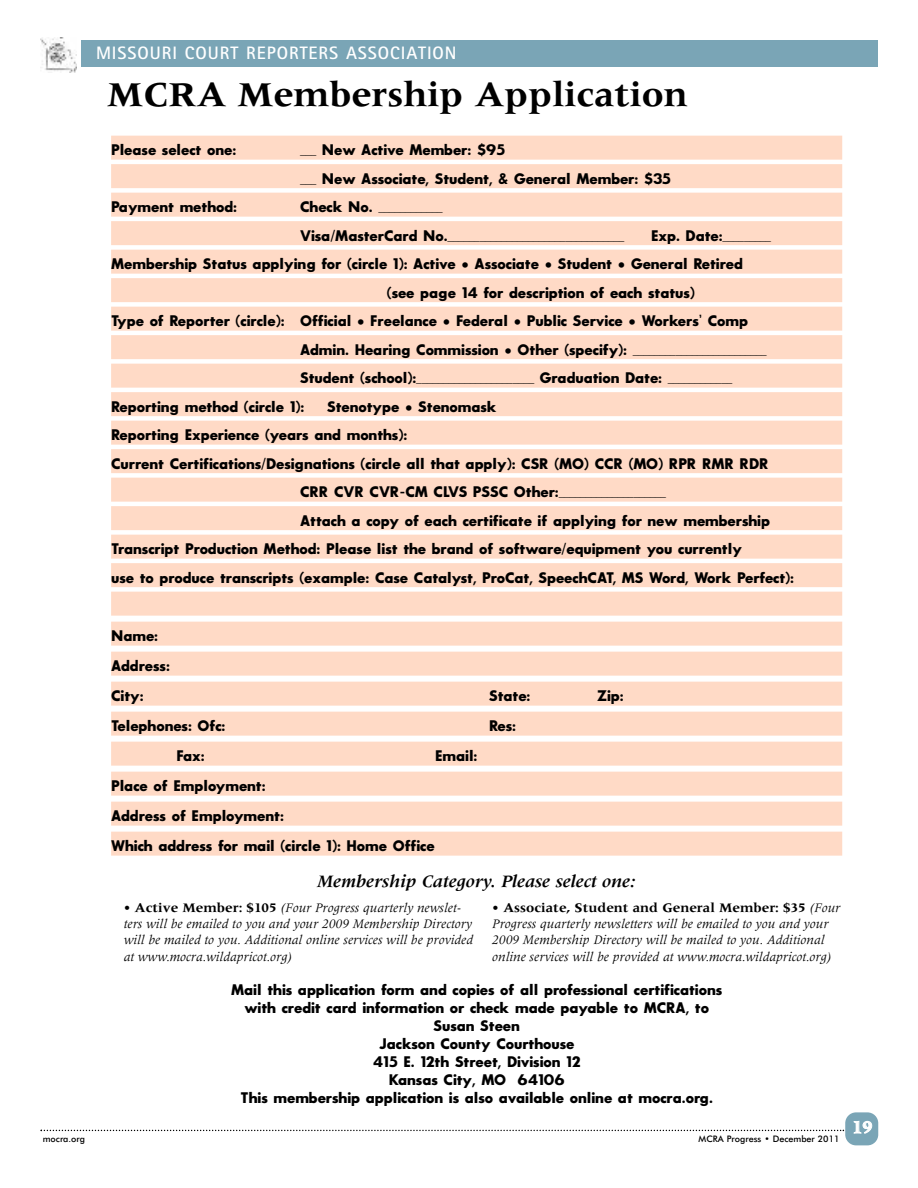
<style>
.page{position:relative;width:918px;height:1188px;background:#fff}
.page>*{position:absolute;margin:0;border:0;box-sizing:border-box;transform-origin:0 0}
.t1{font:700 36px "Meridien";color:#000}
.t2{font:italic 700 18px "Meridien";color:#000}
.t3{font:700 18px "Rotis Sans Serif";letter-spacing:.055em;color:#fff}
.t4{font:700 18px "Meridien";color:#fff}
.t5{font:700 15px/18px "Sans Serif";color:#000}
.t6{font:italic 13.5px/16.2px "Meridien";color:#000}
.t7{font:500 9px "Futura";color:#000}
.s1{font-style:normal}
.s2{font-weight:700;font-style:normal}
</style>
<div class="page">
<div style="left:845px;top:1112px;width:33px;height:33px;background:#7aa5b6;border-radius:11px"></div>
<svg style="left:40px;top:1130px;width:804px;height:1px"></svg>
<img style="left:40px;top:38px;width:37px;height:35px">
<div style="left:81px;top:40px;width:797px;height:28px;background:#7aa5b6"></div>
<div style="left:111px;top:136px;width:731px;height:24px;background:#ffdac6"></div>
<div style="left:111px;top:164px;width:731px;height:24px;background:#ffdac6"></div>
<div style="left:111px;top:193px;width:731px;height:24px;background:#ffdac6"></div>
<div style="left:111px;top:221px;width:731px;height:24px;background:#ffdac6"></div>
<div style="left:111px;top:250px;width:731px;height:24px;background:#ffdac6"></div>
<div style="left:111px;top:278px;width:731px;height:24px;background:#ffdac6"></div>
<div style="left:111px;top:307px;width:731px;height:24px;background:#ffdac6"></div>
<div style="left:111px;top:335px;width:731px;height:24px;background:#ffdac6"></div>
<div style="left:111px;top:364px;width:731px;height:24px;background:#ffdac6"></div>
<div style="left:111px;top:392px;width:731px;height:24px;background:#ffdac6"></div>
<div style="left:111px;top:421px;width:731px;height:24px;background:#ffdac6"></div>
<div style="left:111px;top:449px;width:731px;height:24px;background:#ffdac6"></div>
<div style="left:111px;top:478px;width:731px;height:24px;background:#ffdac6"></div>
<div style="left:111px;top:506px;width:731px;height:24px;background:#ffdac6"></div>
<div style="left:111px;top:535px;width:731px;height:24px;background:#ffdac6"></div>
<div style="left:111px;top:563px;width:731px;height:24px;background:#ffdac6"></div>
<div style="left:111px;top:592px;width:731px;height:24px;background:#ffdac6"></div>
<div style="left:111px;top:622px;width:731px;height:24px;background:#ffdac6"></div>
<div style="left:111px;top:652px;width:731px;height:24px;background:#ffdac6"></div>
<div style="left:111px;top:682px;width:731px;height:24px;background:#ffdac6"></div>
<div style="left:111px;top:712px;width:731px;height:24px;background:#ffdac6"></div>
<div style="left:111px;top:742px;width:731px;height:24px;background:#ffdac6"></div>
<div style="left:111px;top:772px;width:731px;height:24px;background:#ffdac6"></div>
<div style="left:111px;top:802px;width:731px;height:24px;background:#ffdac6"></div>
<div style="left:111px;top:832px;width:731px;height:24px;background:#ffdac6"></div>
<p class="t3" style="left:96px;top:47px;width:362px">MISSOURI COURT REPORTERS ASSOCIATION</p>
<h1 class="t1" style="left:107px;top:80px;width:582px">MCRA Membership Application</h1>
<p class="t5" style="left:111px;top:141px;width:127px">Please select one:</p>
<p class="t5" style="left:300px;top:136px;width:372px;line-height:28.5px">___ New Active Member: $95<br>___ New Associate, Student, &amp; General Member: $35</p>
<p class="t5" style="left:111px;top:198px;width:127px">Payment method:</p>
<p class="t5" style="left:300px;top:193px;width:326px;line-height:28.5px">Check No. ____________<br>Visa/MasterCard No._________________________________</p>
<p class="t5" style="left:651px;top:227px;width:121px">Exp. Date:_________</p>
<p class="t5" style="left:111px;top:255px;width:633px">Membership Status applying for (circle 1): Active • Associate • Student • General Retired</p>
<p class="t5" style="left:387px;top:284px;width:310px">(see page 14 for description of each status)</p>
<p class="t5" style="left:111px;top:312px;width:639px">Type of Reporter (circle): Official • Freelance • Federal • Public Service • Workers’ Comp</p>
<p class="t5" style="left:300px;top:341px;width:468px">Admin. Hearing Commission • Other (specify): _________________________</p>
<p class="t5" style="left:300px;top:369px;width:433px">Student (school):______________________ Graduation Date: ____________</p>
<p class="t5" style="left:111px;top:398px;width:195px">Reporting method (circle 1):</p>
<p class="t5" style="left:327px;top:398px;width:171px">Stenotype • Stenomask</p>
<p class="t5" style="left:111px;top:426px;width:298px">Reporting Experience (years and months):</p>
<p class="t5" style="left:111px;top:455px;width:659px">Current Certifications/Designations (circle all that apply): CSR (MO) CCR (MO) RPR RMR RDR</p>
<p class="t5" style="left:300px;top:483px;width:367px">CRR CVR CVR-CM CLVS PSSC Other:____________________</p>
<p class="t5" style="left:300px;top:512px;width:471px">Attach a copy of each certificate if applying for new membership</p>
<p class="t5" style="left:111px;top:540px;width:632px">Transcript Production Method: Please list the brand of software/equipment you currently</p>
<p class="t5" style="left:111px;top:569px;width:685px">use to produce transcripts (example: Case Catalyst, ProCat, SpeechCAT, MS Word, Work Perfect):</p>
<p class="t5" style="left:111px;top:621px;width:60px;line-height:30px">Name:<br>Address:<br>City:</p>
<p class="t5" style="left:489px;top:687px;width:43px">State:</p>
<p class="t5" style="left:597px;top:687px;width:28px">Zip:</p>
<p class="t5" style="left:111px;top:717px;width:116px">Telephones: Ofc:</p>
<p class="t5" style="left:489px;top:717px;width:28px">Res:</p>
<p class="t5" style="left:177px;top:747px;width:30px">Fax:</p>
<p class="t5" style="left:435px;top:747px;width:44px">Email:</p>
<p class="t5" style="left:111px;top:771px;width:325px;line-height:30px">Place of Employment:<br>Address of Employment:<br>Which address for mail (circle 1): Home Office</p>
<p class="t2" style="left:317px;top:874px;width:319px">Membership Category. Please select one:</p>
<p class="t6" style="left:124px;top:901px;width:351px"><span class="s1">•</span> <span class="s2">Active Member: $105</span> (Four Progress quarterly newslet&shy;ters will be emailed to you and your 2009 Membership Directory will be mailed to you. Additional online services will be provided at www.mocra.wildapricot.org)</p>
<p class="t6" style="left:492px;top:901px;width:350px"><span class="s1">•</span> <span class="s2">Associate, Student and General Member: $35</span> (Four Progress quarterly newsletters will be emailed to you and your 2009 Membership Directory will be mailed to you. Additional online services will be provided at www.mocra.wildapricot.org)</p>
<p class="t5" style="left:231px;top:981px;width:493px;text-align:center">Mail this application form and copies of all professional certifications with credit card information or check made payable to MCRA, to Susan Steen<br>Jackson County Courthouse<br>415 E. 12th Street, Division 12<br>Kansas City, MO 64106<br>This membership application is also available online at mocra.org.</p>
<p class="t7" style="left:43px;top:1135px;width:44px">mocra.org</p>
<p class="t7" style="left:699px;top:1136px;width:142px">MCRA Progress • December 2011</p>
<p class="t4" style="left:852px;top:1120px;width:22px">19</p>
</div>
